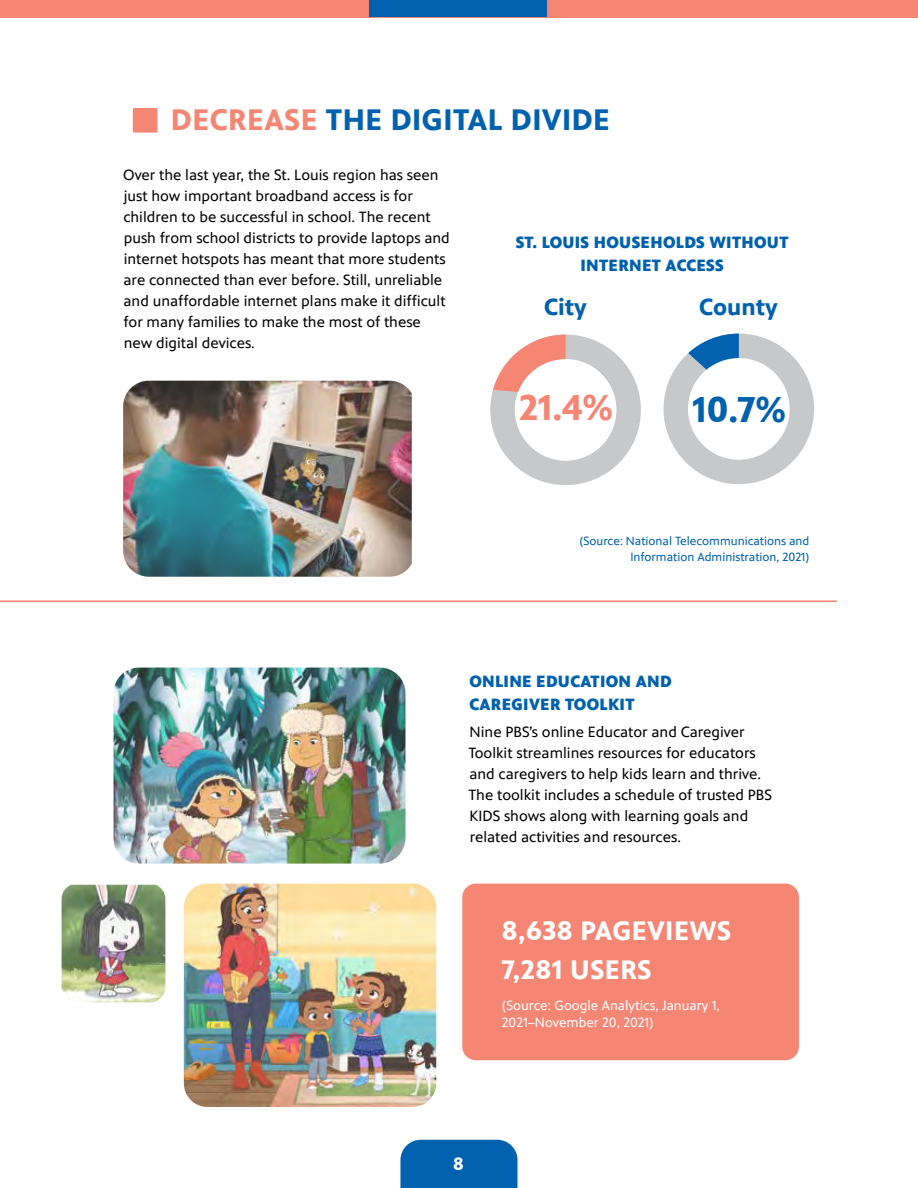
<style>
.page{position:relative;width:918px;height:1188px;background:#fff}
.page>*{position:absolute;margin:0;border:0;box-sizing:border-box;transform-origin:0 0}
.t1{font:700 36.3px "PBS Sans";color:#f58674}
.t2{font:700 36.3px "PBS Sans";color:#0061af}
.t3{font:700 30px "PBS Sans";letter-spacing:.02em;color:#0061af}
.t4{font:700 27px/39px "PBS Sans";letter-spacing:.02em;color:#fff}
.t5{font:700 23.55px "PBS Sans";color:#0061af}
.t6{font:700 18px "PBS Sans";color:#fff}
.t7{font:900 16.5px/22.5px "PBS Sans";letter-spacing:.02em;color:#0061af}
.t8{font:15px/21px "PBS Sans";color:#000}
.t9{font:13.5px/16.5px "PBS Sans";color:#fff}
.t10{font:12px/16.5px "PBS Sans";color:#0061af;text-align:right}
.s1{color:#f58674}
</style>
<div class="page">
<img style="left:113px;top:668px;width:293px;height:196px">
<img style="left:184px;top:884px;width:252px;height:223px">
<img style="left:62px;top:885px;width:103px;height:117px">
<hr style="left:0;top:600px;width:837px;height:2px;background:#f58674">
<svg style="left:490px;top:335px;width:151px;height:150px"></svg>
<svg style="left:664px;top:334px;width:150px;height:150px"></svg>
<div style="left:0;top:0;width:918px;height:17px;background:#f58674"></div>
<div style="left:369px;top:0;width:178px;height:17px;background:#0061af"></div>
<div style="left:400px;top:1140px;width:118px;height:48px;background:#0061af"></div>
<div style="left:462px;top:884px;width:337px;height:176px;background:#f58674;border-radius:14px"></div>
<div style="left:133px;top:108px;width:24px;height:25px;background:#f58674"></div>
<img style="left:123px;top:381px;width:289px;height:196px">
<h2 class="t3" style="left:171px;top:103px;width:441px"><span class="s1">DECREASE</span> THE DIGITAL DIVIDE</h2>
<p class="t8" style="left:123px;top:165px;width:328px">Over the last year, the St. Louis region has seen just how important broadband access is for children to be successful in school. The recent push from school districts to provide laptops and internet hotspots has meant that more students are connected than ever before. Still, unreliable and unaffordable internet plans make it difficult for many families to make the most of these new digital devices.</p>
<p class="t7" style="left:516px;top:232px;width:274px;text-align:center">ST. LOUIS HOUSEHOLDS WITHOUT<br>INTERNET ACCESS</p>
<h3 class="t5" style="left:544px;top:294px;width:44px">City</h3>
<h3 class="t5" style="left:699px;top:294px;width:80px">County</h3>
<h1 class="t1" style="left:519px;top:387px;width:95px">21.4%</h1>
<h1 class="t2" style="left:692px;top:389px;width:95px">10.7%</h1>
<p class="t10" style="left:579px;top:532px;width:232px">(Source: National Telecommunications and<br>Information Administration, 2021)</p>
<p class="t7" style="left:469px;top:671px;width:204px">ONLINE EDUCATION AND<br>CAREGIVER TOOLKIT</p>
<p class="t8" style="left:468px;top:722px;width:305px">Nine PBS’s online Educator and Caregiver Toolkit streamlines resources for educators and caregivers to help kids learn and thrive.<br>The toolkit includes a schedule of trusted PBS KIDS shows along with learning goals and related activities and resources.</p>
<h3 class="t4" style="left:502px;top:911px;width:231px">8,638 PAGEVIEWS<br>7,281 USERS</h3>
<p class="t9" style="left:502px;top:998px;width:219px">(Source: Google Analytics, January 1,<br>2021–November 20, 2021)</p>
<p class="t6" style="left:453px;top:1153px;width:12px">8</p>
</div>
